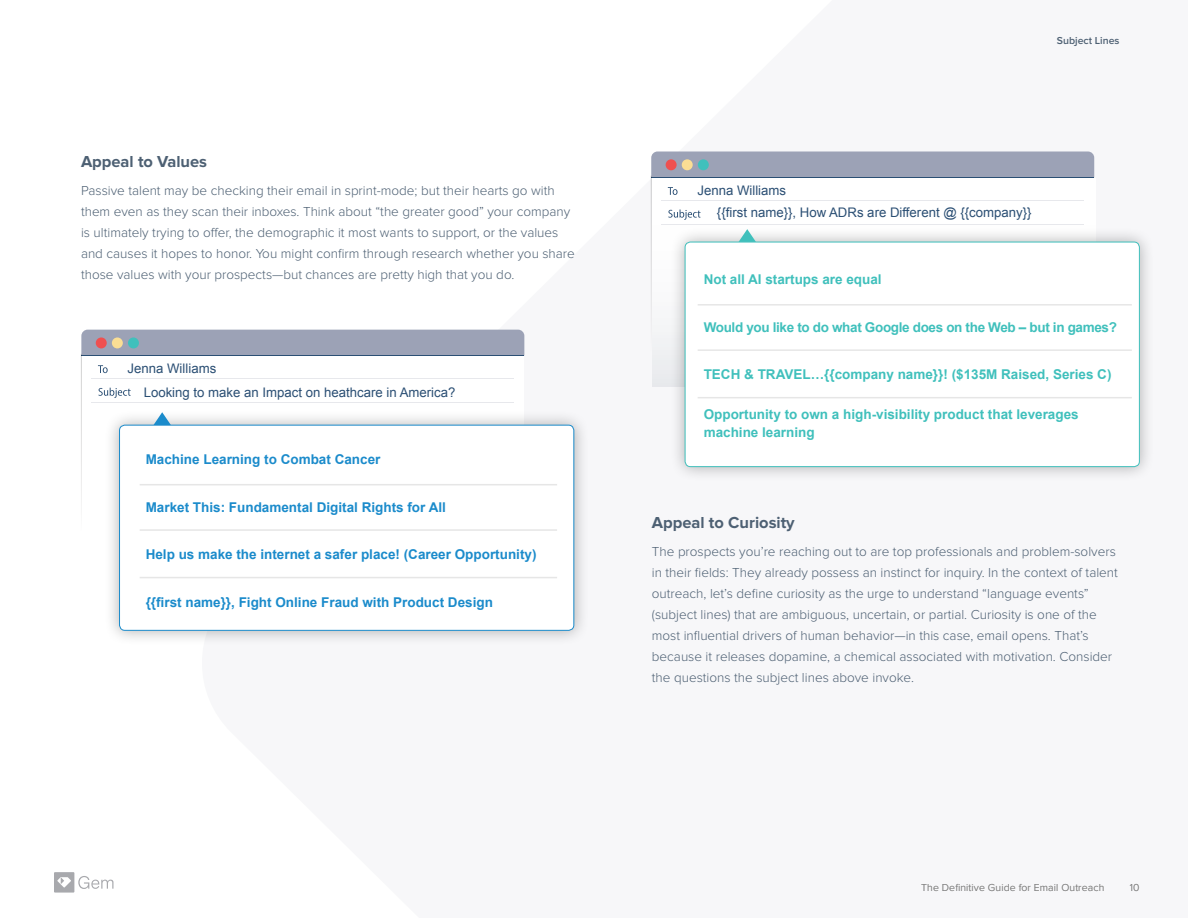
<style>
.page{position:relative;width:1188px;height:918px;background:#fff}
.page>*{position:absolute;margin:0;border:0;box-sizing:border-box;transform-origin:0 0}
.Small_bold_subhead{font:700 16.5px "Proxima Nova";color:#4d6073}
.Body_copy{font:300 13.5px/21px "Proxima Nova";color:#4d6073}
.t1{font:700 13.5px "Arial";color:#1b8bcb}
.t2{font:700 13.5px/18px "Arial";color:#40c0bc}
.t3{font:700 13.5px "Arial";letter-spacing:-.025em;color:#40c0bc}
.t4{font:13.2px "Arial";color:#2b4f74}
.t5{font:300 10.5px "Proxima Nova";letter-spacing:.01em;color:#808080}
.Large_light_headline{font:600 10.5px "Proxima Nova";color:#4d6073}
</style>
<div class="page">
<svg style="left:54px;top:872px;width:59px;height:21px"></svg>
<div style="left:104px;top:410px;width:485px;height:236px;background:#000;opacity:.3"></div>
<div style="left:120px;top:425px;width:454px;height:205px;background:#fff;border-radius:5px"></div>
<div style="left:119px;top:425px;width:455px;height:206px;border:1px solid #1b8bcb;border-radius:5px"></div>
<svg style="left:154px;top:412px;width:17px;height:13px"></svg>
<hr style="left:140px;top:577px;width:417px;height:1px;background:#e6e6e6">
<hr style="left:140px;top:484px;width:417px;height:1px;background:#e6e6e6">
<hr style="left:140px;top:529px;width:417px;height:2px;background:#e6e6e6">
<div style="left:669px;top:226px;width:486px;height:256px;background:#000;opacity:.3"></div>
<div style="left:685px;top:242px;width:454px;height:225px;background:#fff;border-radius:5px"></div>
<div style="left:685px;top:242px;width:455px;height:225px;border:1px solid #40c0bc;border-radius:5px"></div>
<svg style="left:739px;top:229px;width:17px;height:13px"></svg>
<hr style="left:698px;top:397px;width:434px;height:1px;background:#e6e6e6">
<hr style="left:698px;top:304px;width:434px;height:2px;background:#e6e6e6">
<hr style="left:698px;top:349px;width:434px;height:2px;background:#e6e6e6">
<div style="left:651px;top:152px;width:443px;height:25px;background:#9ca2b6"></div>
<hr style="left:651px;top:177px;width:443px;height:1px;background:#2b4f74">
<svg style="left:668px;top:210px;width:33px;height:10px"></svg>
<hr style="left:661px;top:201px;width:423px;height:1px;background:#e7e8ec">
<hr style="left:661px;top:224px;width:423px;height:1px;background:#e7e8ec">
<svg style="left:668px;top:187px;width:10px;height:8px"></svg>
<div style="left:666px;top:159px;width:11px;height:11px;background:#ef5050;border-radius:50%"></div>
<div style="left:682px;top:159px;width:11px;height:11px;background:#fade94;border-radius:50%"></div>
<div style="left:698px;top:159px;width:11px;height:11px;background:#40c0bc;border-radius:50%"></div>
<hr style="left:651px;top:176px;width:1px;height:177px;background:#fff">
<div style="left:81px;top:330px;width:443px;height:25px;background:#9ca2b6"></div>
<hr style="left:81px;top:355px;width:443px;height:1px;background:#2b4f74">
<svg style="left:98px;top:388px;width:33px;height:10px"></svg>
<hr style="left:91px;top:379px;width:423px;height:1px;background:#e7e8ec">
<hr style="left:91px;top:402px;width:423px;height:1px;background:#e7e8ec">
<svg style="left:98px;top:365px;width:10px;height:8px"></svg>
<div style="left:96px;top:337px;width:11px;height:11px;background:#ef5050;border-radius:50%"></div>
<div style="left:112px;top:337px;width:11px;height:11px;background:#fade94;border-radius:50%"></div>
<div style="left:128px;top:337px;width:11px;height:11px;background:#40c0bc;border-radius:50%"></div>
<hr style="left:81px;top:354px;width:1px;height:177px;background:#fff">
<p class="Small_bold_subhead" style="left:81px;top:152px;width:128px">Appeal to Values</p>
<p class="Body_copy" style="left:81px;top:180px;width:495px">Passive talent may be checking their email in sprint-mode; but their hearts go with them even as they scan their inboxes. Think about “the greater good” your company is ultimately trying to offer, the demographic it most wants to support, or the values and causes it hopes to honor. You might confirm through research whether you share those values with your prospects—but chances are pretty high that you do.</p>
<p class="t4" style="left:128px;top:360px;width:90px">Jenna Williams</p>
<p class="t4" style="left:144px;top:384px;width:313px">Looking to make an Impact on heathcare in America?</p>
<p class="t1" style="left:146px;top:450px;width:236px">Machine Learning to Combat Cancer</p>
<p class="t1" style="left:146px;top:499px;width:302px">Market This: Fundamental Digital Rights for All</p>
<p class="t1" style="left:146px;top:545px;width:392px">Help us make the internet a safer place! (Career Opportunity)</p>
<p class="t1" style="left:146px;top:594px;width:349px">{{first name}}, Fight Online Fraud with Product Design</p>
<p class="Large_light_headline" style="left:1057px;top:34px;width:64px">Subject Lines</p>
<p class="t4" style="left:697px;top:182px;width:90px">Jenna Williams</p>
<p class="t4" style="left:717px;top:204px;width:316px">{{first name}}, How ADRs are Different @ {{company}}</p>
<p class="t2" style="left:704px;top:270px;width:180px">Not all AI startups are equal</p>
<p class="t3" style="left:704px;top:319px;width:415px">Would you like to do what Google does on the Web – but in games?</p>
<p class="t2" style="left:704px;top:366px;width:409px">TECH &amp; TRAVEL…{{company name}}! ($135M Raised, Series C)</p>
<p class="t2" style="left:704px;top:405px;width:377px">Opportunity to own a high-visibility product that leverages machine learning</p>
<p class="Small_bold_subhead" style="left:652px;top:513px;width:144px">Appeal to Curiosity</p>
<p class="Body_copy" style="left:652px;top:541px;width:467px">The prospects you’re reaching out to are top professionals and problem-solvers in their fields: They already possess an instinct for inquiry. In the context of talent outreach, let’s define curiosity as the urge to understand “language events” (subject lines) that are ambiguous, uncertain, or partial. Curiosity is one of the most influential drivers of human behavior—in this case, email opens. That’s because it releases dopamine, a chemical associated with motivation. Consider the questions the subject lines above invoke.</p>
<p class="t5" style="left:921px;top:881px;width:185px">The Definitive Guide for Email Outreach</p>
<p class="t5" style="left:1130px;top:881px;width:11px">10</p>
</div>
